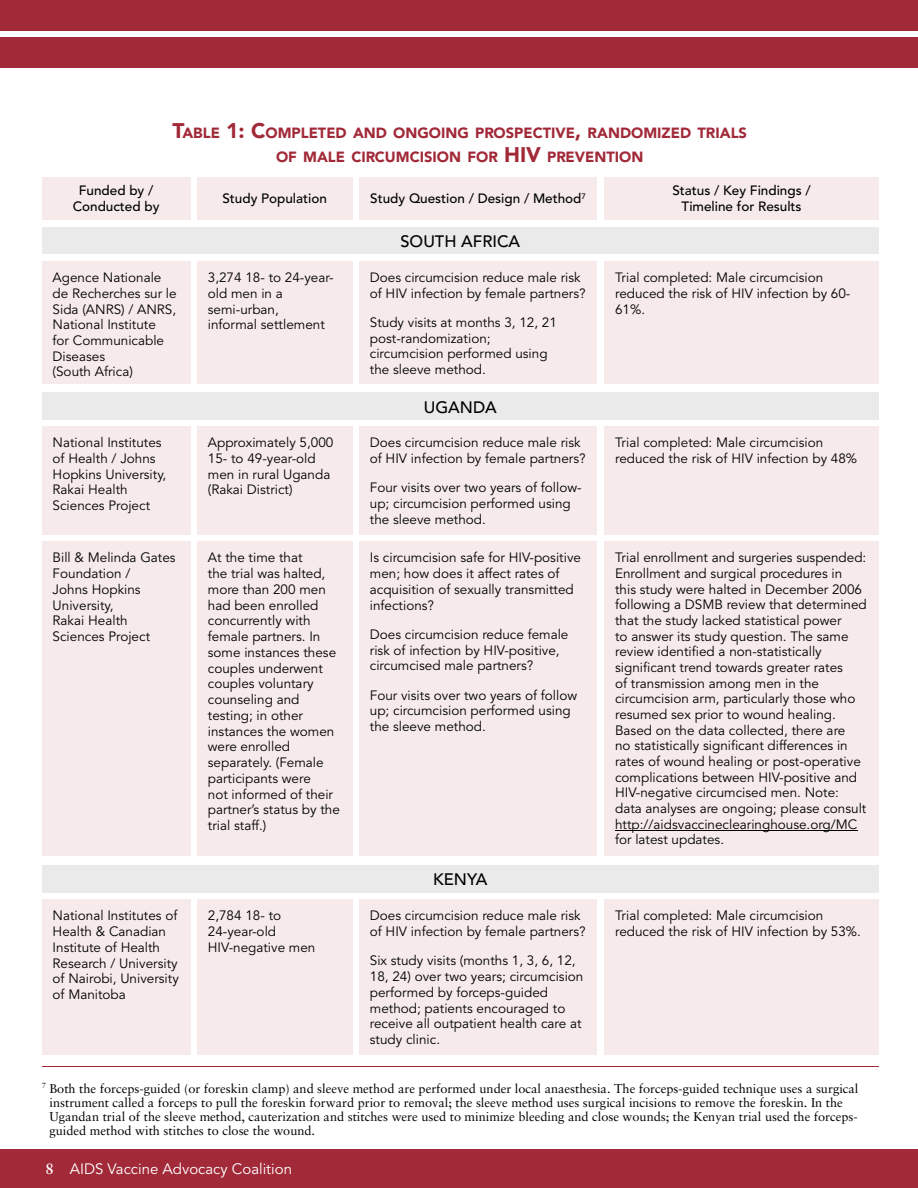
<style>
.page{position:relative;width:918px;height:1188px;background:#fff}
.page>*{position:absolute;margin:0;border:0;box-sizing:border-box;transform-origin:0 0}
.t1{font:500 16.5px "Avenir";color:#000}
.t2{font:15px "Avenir";color:#fff}
.t3{font:900 14.7px/24px "Avenir";color:#a12938;text-align:center}
.t4{font:13.5px/15.8px "Avenir";color:#000}
.t5{font:500 13.5px/15.8px "Avenir";color:#000;text-align:center}
.t6{font:12.75px/14.2px "Sabon";color:#000}
.s1{font-size:21px}
.s2{font-family:"Sabon";font-weight:700}
</style>
<div class="page">
<div style="left:0;top:1149px;width:918px;height:39px;background:#a12938"></div>
<div style="left:0;top:0;width:918px;height:67px;background:#a12938"></div>
<div style="left:0;top:31px;width:918px;height:6px;background:#fff"></div>
<div style="left:42px;top:177px;width:148px;height:42px;background:#f6eaeb"></div>
<div style="left:197px;top:177px;width:155px;height:42px;background:#f6eaeb"></div>
<div style="left:359px;top:177px;width:238px;height:42px;background:#f6eaeb"></div>
<div style="left:604px;top:177px;width:275px;height:42px;background:#f6eaeb"></div>
<div style="left:42px;top:228px;width:837px;height:26px;background:#eaeaea"></div>
<div style="left:42px;top:261px;width:148px;height:123px;background:#f6eaeb"></div>
<div style="left:197px;top:261px;width:155px;height:123px;background:#f6eaeb"></div>
<div style="left:359px;top:261px;width:238px;height:123px;background:#f6eaeb"></div>
<div style="left:604px;top:261px;width:275px;height:123px;background:#f6eaeb"></div>
<div style="left:42px;top:393px;width:837px;height:27px;background:#eaeaea"></div>
<div style="left:42px;top:426px;width:148px;height:108px;background:#f6eaeb"></div>
<div style="left:197px;top:426px;width:155px;height:108px;background:#f6eaeb"></div>
<div style="left:359px;top:426px;width:238px;height:108px;background:#f6eaeb"></div>
<div style="left:604px;top:426px;width:275px;height:108px;background:#f6eaeb"></div>
<div style="left:42px;top:866px;width:837px;height:27px;background:#eaeaea"></div>
<div style="left:42px;top:899px;width:148px;height:156px;background:#f6eaeb"></div>
<div style="left:197px;top:899px;width:155px;height:156px;background:#f6eaeb"></div>
<div style="left:359px;top:899px;width:238px;height:156px;background:#f6eaeb"></div>
<div style="left:604px;top:899px;width:275px;height:156px;background:#f6eaeb"></div>
<hr style="left:42px;top:1066px;width:837px;height:1px;background:#a12938">
<div style="left:42px;top:541px;width:148px;height:315px;background:#f6eaeb"></div>
<div style="left:197px;top:541px;width:155px;height:315px;background:#f6eaeb"></div>
<div style="left:359px;top:541px;width:238px;height:315px;background:#f6eaeb"></div>
<div style="left:604px;top:541px;width:275px;height:315px;background:#f6eaeb"></div>
<hr style="left:615px;top:830px;width:242px;height:1px;background:#000">
<p class="t3" style="left:172px;top:121px;width:576px"><span class="s1">T</span>ABLE <span class="s1">1: C</span>OMPLETED AND ONGOING PROSPECTIVE<span class="s1">,</span> RANDOMIZED TRIALS<br>OF MALE CIRCUMCISION FOR <span class="s1">HIV</span> PREVENTION</p>
<p class="t5" style="left:73px;top:183px;width:88px">Funded by /<br>Conducted by</p>
<p class="t5" style="left:222px;top:191px;width:106px">Study Population</p>
<p class="t5" style="left:370px;top:191px;width:217px">Study Question / Design / Method<sup>7</sup></p>
<p class="t5" style="left:672px;top:183px;width:140px;line-height:16.2px">Status / Key Findings /<br>Timeline for Results</p>
<p class="t1" style="left:400px;top:232px;width:121px">SOUTH AFRICA</p>
<p class="t4" style="left:53px;top:270px;width:126px">Agence Nationale de Recherches sur le<br>Sida (ANRS) / ANRS,<br>National Institute<br>for Communicable<br>Diseases<br>(South Africa)</p>
<p class="t4" style="left:208px;top:270px;width:127px">3,274 18- to 24-year&shy;old men in a semi-urban,<br>informal settlement</p>
<p class="t4" style="left:370px;top:270px;width:217px">Does circumcision reduce male risk of HIV infection by female partners?</p>
<p class="t4" style="left:615px;top:270px;width:237px">Trial completed: Male circumcision reduced the risk of HIV infection by 60-<br>61%.</p>
<p class="t4" style="left:370px;top:315px;width:189px">Study visits at months 3, 12, 21 post-randomization; circumcision performed using the sleeve method.</p>
<p class="t1" style="left:424px;top:397px;width:75px">UGANDA</p>
<p class="t4" style="left:53px;top:435px;width:115px">National Institutes of Health / Johns<br>Hopkins University,<br>Rakai Health<br>Sciences Project</p>
<p class="t4" style="left:208px;top:435px;width:127px">Approximately 5,000<br>15- to 49-year-old men in rural Uganda (Rakai District)</p>
<p class="t4" style="left:370px;top:435px;width:217px">Does circumcision reduce male risk of HIV infection by female partners?</p>
<p class="t4" style="left:370px;top:480px;width:213px">Four visits over two years of follow&shy;up; circumcision performed using the sleeve method.</p>
<p class="t4" style="left:53px;top:550px;width:124px">Bill &amp; Melinda Gates<br>Foundation /<br>Johns Hopkins<br>University,<br>Rakai Health<br>Sciences Project</p>
<p class="t4" style="left:208px;top:550px;width:133px">At the time that<br>the trial was halted, more than 200 men had been enrolled concurrently with female partners. In some instances these couples underwent couples voluntary counseling and testing; in other instances the women were enrolled separately. (Female participants were<br>not informed of their partner’s status by the trial staff.)</p>
<p class="t4" style="left:370px;top:550px;width:213px">Is circumcision safe for HIV-positive men; how does it affect rates of acquisition of sexually transmitted infections?</p>
<p class="t4" style="left:370px;top:627px;width:200px">Does circumcision reduce female risk of infection by HIV-positive, circumcised male partners?</p>
<p class="t4" style="left:370px;top:687px;width:209px">Four visits over two years of follow up; circumcision performed using the sleeve method.</p>
<p class="t1" style="left:433px;top:870px;width:56px">KENYA</p>
<p class="t4" style="left:53px;top:908px;width:128px">National Institutes of<br>Health &amp; Canadian<br>Institute of Health<br>Research / University of Nairobi, University of Manitoba</p>
<p class="t4" style="left:208px;top:908px;width:109px">2,784 18- to<br>24-year-old<br>HIV-negative men</p>
<p class="t4" style="left:370px;top:908px;width:217px">Does circumcision reduce male risk of HIV infection by female partners?</p>
<p class="t4" style="left:370px;top:953px;width:215px">Six study visits (months 1, 3, 6, 12,<br>18, 24) over two years; circumcision performed by forceps-guided method; patients encouraged to receive all outpatient health care at study clinic.</p>
<p class="t4" style="left:615px;top:435px;width:244px">Trial completed: Male circumcision reduced the risk of HIV infection by 48%</p>
<p class="t4" style="left:615px;top:550px;width:253px">Trial enrollment and surgeries suspended:<br>Enrollment and surgical procedures in<br>this study were halted in December 2006 following a DSMB review that determined that the study lacked statistical power<br>to answer its study question. The same review identified a non-statistically significant trend towards greater rates<br>of transmission among men in the circumcision arm, particularly those who resumed sex prior to wound healing.<br>Based on the data collected, there are<br>no statistically significant differences in rates of wound healing or post-operative complications between HIV-positive and HIV-negative circumcised men. Note: data analyses are ongoing; please consult http://aidsvaccineclearinghouse.org/MC for latest updates.</p>
<p class="t4" style="left:615px;top:908px;width:247px">Trial completed: Male circumcision reduced the risk of HIV infection by 53%.</p>
<p class="t6" style="left:50px;top:1081px;width:810px;text-indent:-8px"><sup>7</sup> Both the forceps-guided (or foreskin clamp) and sleeve method are performed under local anaesthesia. The forceps-guided technique uses a surgical instrument called a forceps to pull the foreskin forward prior to removal; the sleeve method uses surgical incisions to remove the foreskin. In the Ugandan trial of the sleeve method, cauterization and stitches were used to minimize bleeding and close wounds; the Kenyan trial used the forceps&shy;guided method with stitches to close the wound.</p>
<p class="t2" style="left:46px;top:1161px;width:248px"><span class="s2">8</span> AIDS Vaccine Advocacy Coalition</p>
</div>
